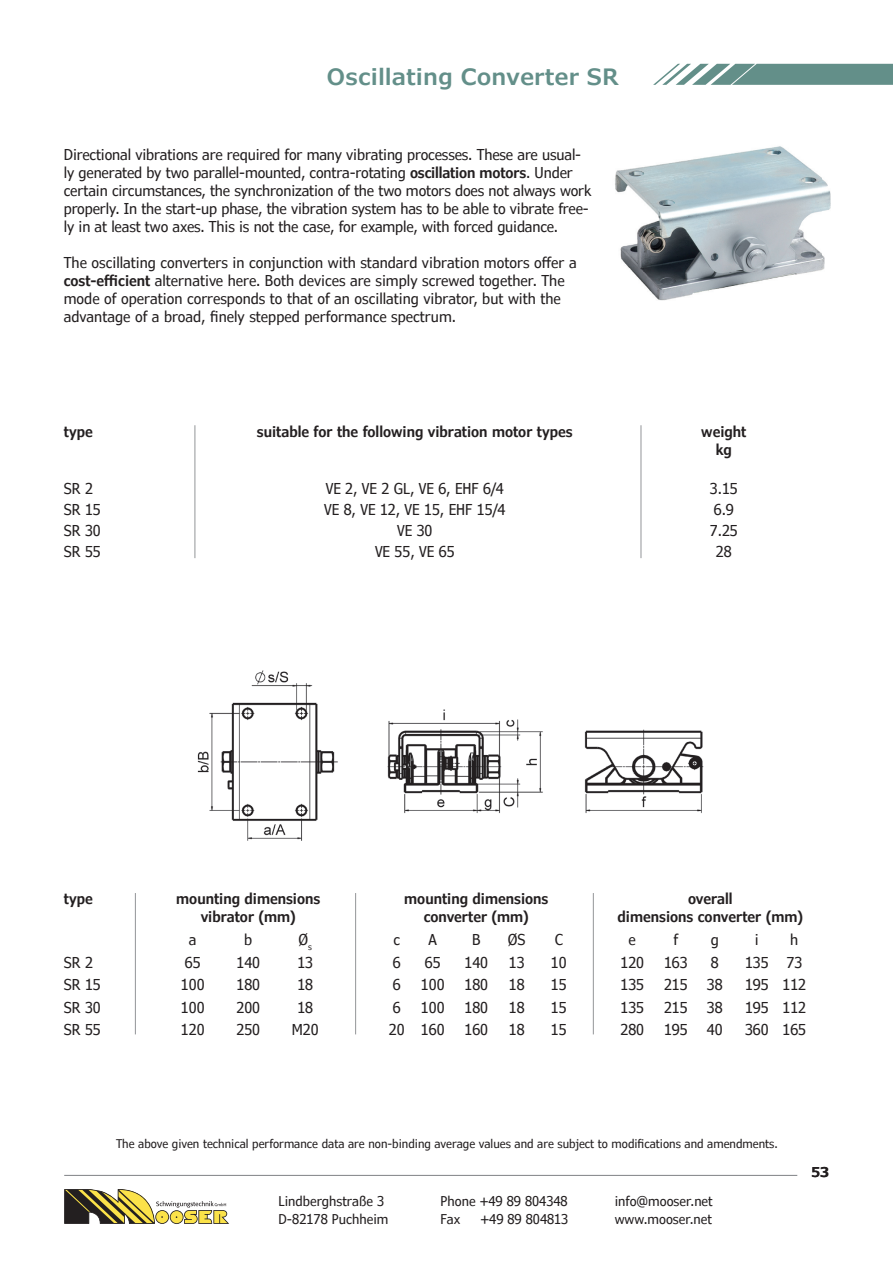
<style>
.page{position:relative;width:893px;height:1263px;background:#fff}
.page>*{position:absolute;margin:0;border:0;box-sizing:border-box;transform-origin:0 0}
.t1{font:600 22.5px "Verdana Pro";color:#638f89}
.t2{font:condensed 15px/18px "Verdana Pro";color:#231f20}
.t3{font:600 condensed 15px/18px "Verdana Pro";color:#231f20;text-align:center}
.t4{font:condensed 13.5px "Verdana Pro";color:#231f20}
.t5{font:600 13.5px "Verdana Pro";color:#231f20}
.t6{font:condensed 12px "Verdana Pro";color:#231f20}
.s1{font-weight:600}
</style>
<div class="page">
<svg style="left:64px;top:1189px;width:165px;height:35px"></svg>
<hr style="left:64px;top:1175px;width:733px;height:1px;background:#808285">
<svg style="left:653px;top:64px;width:240px;height:21px"></svg>
<hr style="left:135px;top:893px;width:1px;height:141px;background:#939598">
<hr style="left:355px;top:893px;width:1px;height:141px;background:#939598">
<hr style="left:593px;top:893px;width:1px;height:141px;background:#939598">
<hr style="left:195px;top:425px;width:1px;height:133px;background:#939598">
<hr style="left:641px;top:425px;width:1px;height:133px;background:#939598">
<img style="left:197px;top:670px;width:507px;height:171px">
<img style="left:615px;top:146px;width:216px;height:155px">
<h1 class="t1" style="left:327px;top:63px;width:294px">Oscillating Converter SR</h1>
<p class="t2" style="left:64px;top:146px;width:529px">Directional vibrations are required for many vibrating processes. These are usual&shy;ly generated by two parallel-mounted, contra-rotating <span class="s1">oscillation motors</span>. Under certain circumstances, the synchronization of the two motors does not always work properly. In the start-up phase, the vibration system has to be able to vibrate free&shy;ly in at least two axes. This is not the case, for example, with forced guidance.</p>
<p class="t2" style="left:64px;top:254px;width:514px">The oscillating converters in conjunction with standard vibration motors offer a <span class="s1">cost-efficient</span> alternative here. Both devices are simply screwed together. The mode of operation corresponds to that of an oscillating vibrator, but with the advantage of a broad, finely stepped performance spectrum.</p>
<p class="t3" style="left:64px;top:423px;width:31px">type</p>
<p class="t3" style="left:257px;top:423px;width:317px">suitable for the following vibration motor types</p>
<p class="t3" style="left:701px;top:423px;width:47px">weight kg</p>
<p class="t2" style="left:64px;top:480px;width:31px">SR 2</p>
<p class="t2" style="left:326px;top:480px;width:180px">VE 2, VE 2 GL, VE 6, EHF 6/4</p>
<p class="t2" style="left:710px;top:480px;width:29px">3.15</p>
<p class="t2" style="left:64px;top:501px;width:39px">SR 15</p>
<p class="t2" style="left:324px;top:501px;width:183px">VE 8, VE 12, VE 15, EHF 15/4</p>
<p class="t2" style="left:714px;top:501px;width:22px">6.9</p>
<p class="t2" style="left:64px;top:522px;width:39px">SR 30</p>
<p class="t2" style="left:397px;top:522px;width:37px">VE 30</p>
<p class="t2" style="left:710px;top:522px;width:29px">7.25</p>
<p class="t2" style="left:64px;top:543px;width:39px">SR 55</p>
<p class="t2" style="left:375px;top:543px;width:81px">VE 55, VE 65</p>
<p class="t2" style="left:716px;top:543px;width:17px">28</p>
<p class="t3" style="left:64px;top:890px;width:31px">type</p>
<p class="t3" style="left:176px;top:890px;width:146px">mounting dimensions</p>
<p class="t3" style="left:404px;top:890px;width:146px">mounting dimensions</p>
<p class="t3" style="left:688px;top:890px;width:46px">overall</p>
<p class="t3" style="left:201px;top:908px;width:97px">vibrator (mm)</p>
<p class="t3" style="left:424px;top:908px;width:107px">converter (mm)</p>
<p class="t3" style="left:618px;top:908px;width:187px">dimensions converter (mm)</p>
<p class="t2" style="left:189px;top:931px;width:9px">a</p>
<p class="t2" style="left:244px;top:931px;width:10px">b</p>
<p class="t2" style="left:299px;top:931px;width:15px">Ø<sub>s</sub></p>
<p class="t2" style="left:393px;top:931px;width:8px">c</p>
<p class="t2" style="left:429px;top:931px;width:10px">A</p>
<p class="t2" style="left:472px;top:931px;width:10px">B</p>
<p class="t2" style="left:508px;top:931px;width:19px">ØS</p>
<p class="t2" style="left:555px;top:931px;width:10px">C</p>
<p class="t2" style="left:629px;top:931px;width:9px">e</p>
<p class="t2" style="left:673px;top:931px;width:6px">f</p>
<p class="t2" style="left:711px;top:931px;width:10px">g</p>
<p class="t2" style="left:755px;top:931px;width:5px">i</p>
<p class="t2" style="left:790px;top:931px;width:10px">h</p>
<p class="t2" style="left:64px;top:953px;width:31px">SR 2</p>
<p class="t2" style="left:185px;top:953px;width:17px">65</p>
<p class="t2" style="left:236px;top:953px;width:25px">140</p>
<p class="t2" style="left:297px;top:953px;width:17px">13</p>
<p class="t2" style="left:393px;top:953px;width:9px">6</p>
<p class="t2" style="left:425px;top:953px;width:17px">65</p>
<p class="t2" style="left:464px;top:953px;width:25px">140</p>
<p class="t2" style="left:509px;top:953px;width:17px">13</p>
<p class="t2" style="left:551px;top:953px;width:17px">10</p>
<p class="t2" style="left:620px;top:953px;width:25px">120</p>
<p class="t2" style="left:664px;top:953px;width:25px">163</p>
<p class="t2" style="left:711px;top:953px;width:9px">8</p>
<p class="t2" style="left:745px;top:953px;width:59px">135 73</p>
<p class="t2" style="left:64px;top:976px;width:39px">SR 15</p>
<p class="t2" style="left:181px;top:976px;width:25px">100</p>
<p class="t2" style="left:236px;top:976px;width:25px">180</p>
<p class="t2" style="left:297px;top:976px;width:17px">18</p>
<p class="t2" style="left:393px;top:976px;width:9px">6</p>
<p class="t2" style="left:421px;top:976px;width:25px">100</p>
<p class="t2" style="left:464px;top:976px;width:25px">180</p>
<p class="t2" style="left:509px;top:976px;width:17px">18</p>
<p class="t2" style="left:551px;top:976px;width:17px">15</p>
<p class="t2" style="left:620px;top:976px;width:25px">135</p>
<p class="t2" style="left:664px;top:976px;width:25px">215</p>
<p class="t2" style="left:707px;top:976px;width:17px">38</p>
<p class="t2" style="left:745px;top:976px;width:63px">195 112</p>
<p class="t2" style="left:64px;top:998px;width:39px">SR 30</p>
<p class="t2" style="left:181px;top:998px;width:25px">100</p>
<p class="t2" style="left:236px;top:998px;width:25px">200</p>
<p class="t2" style="left:297px;top:998px;width:17px">18</p>
<p class="t2" style="left:393px;top:998px;width:9px">6</p>
<p class="t2" style="left:421px;top:998px;width:25px">100</p>
<p class="t2" style="left:464px;top:998px;width:25px">180</p>
<p class="t2" style="left:509px;top:998px;width:17px">18</p>
<p class="t2" style="left:551px;top:998px;width:17px">15</p>
<p class="t2" style="left:620px;top:998px;width:25px">135</p>
<p class="t2" style="left:664px;top:998px;width:25px">215</p>
<p class="t2" style="left:707px;top:998px;width:17px">38</p>
<p class="t2" style="left:745px;top:998px;width:63px">195 112</p>
<p class="t2" style="left:64px;top:1021px;width:39px">SR 55</p>
<p class="t2" style="left:181px;top:1021px;width:25px">120</p>
<p class="t2" style="left:236px;top:1021px;width:25px">250</p>
<p class="t2" style="left:292px;top:1021px;width:28px">M20</p>
<p class="t2" style="left:389px;top:1021px;width:57px">20 160</p>
<p class="t2" style="left:464px;top:1021px;width:25px">160</p>
<p class="t2" style="left:509px;top:1021px;width:17px">18</p>
<p class="t2" style="left:551px;top:1021px;width:17px">15</p>
<p class="t2" style="left:620px;top:1021px;width:25px">280</p>
<p class="t2" style="left:664px;top:1021px;width:25px">195</p>
<p class="t2" style="left:707px;top:1021px;width:17px">40</p>
<p class="t2" style="left:745px;top:1021px;width:63px">360 165</p>
<p class="t6" style="left:116px;top:1136px;width:663px">The above given technical performance data are non-binding average values and are subject to modifications and amendments.</p>
<p class="t4" style="left:279px;top:1192px;width:107px">Lindberghstraße 3</p>
<p class="t4" style="left:441px;top:1192px;width:129px">Phone +49 89 804348</p>
<p class="t4" style="left:615px;top:1192px;width:100px">info@mooser.net</p>
<p class="t4" style="left:279px;top:1210px;width:111px">D-82178 Puchheim</p>
<p class="t4" style="left:441px;top:1210px;width:21px">Fax</p>
<p class="t4" style="left:480px;top:1210px;width:89px">+49 89 804813</p>
<p class="t4" style="left:615px;top:1210px;width:99px">www.mooser.net</p>
<p class="t5" style="left:811px;top:1163px;width:19px">53</p>
</div>
